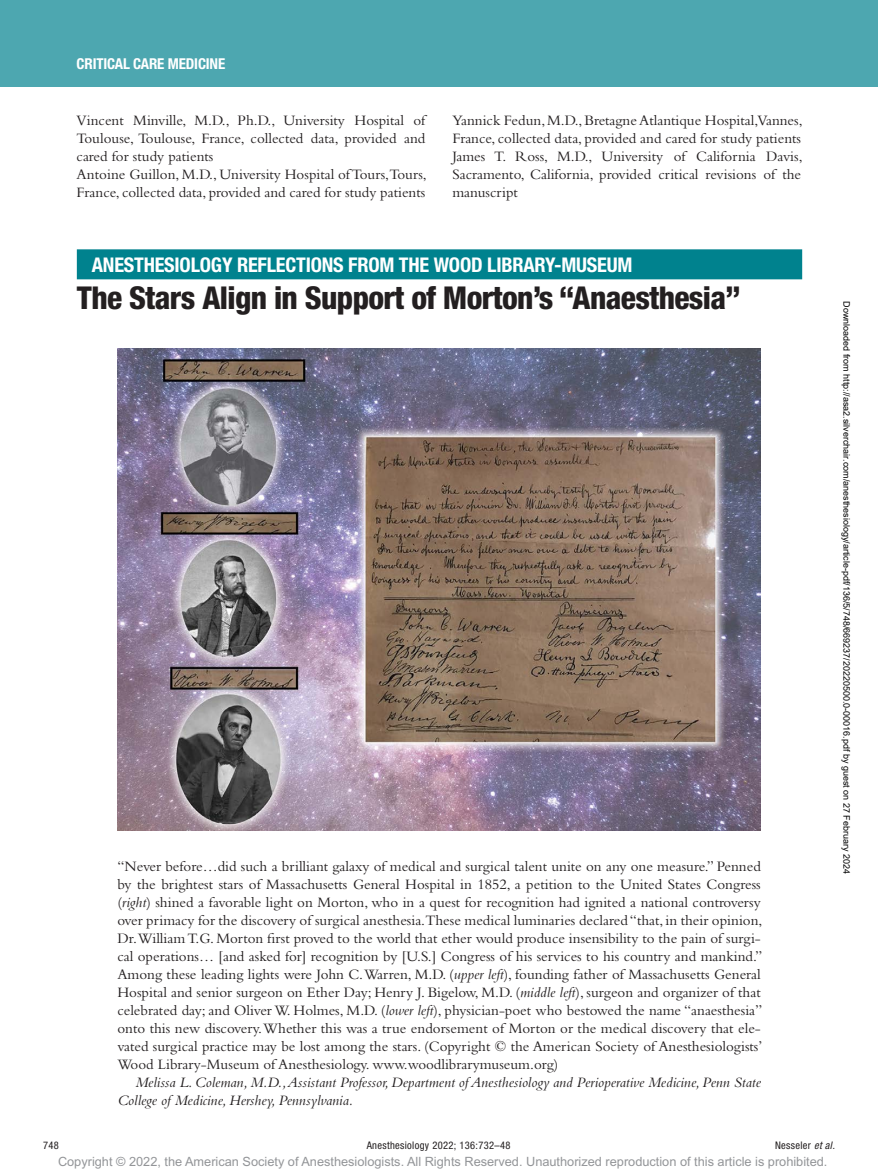
<style>
.page{position:relative;width:878px;height:1175px;background:#fff}
.page>*{position:absolute;margin:0;border:0;box-sizing:border-box;transform-origin:0 0}
.t1{font:800 condensed 31.5px "Helvetica Neue LT Std";letter-spacing:-.02em;color:#231f20}
.t2{font:700 condensed 20.25px "Helvetica Neue LT Std";letter-spacing:-.01em;color:#fff}
.t3{font:15px/18px "Bembo Std";color:#231f20;text-align:justify}
.t4{font:italic 15px/18px "Bembo Std";color:#231f20}
.t5{font:700 condensed 15px "Helvetica Neue LT Std";letter-spacing:-.01em;color:#fff}
.t6{font:12.75px "Arial MT Std";color:#939598}
.t7{font:condensed 10.5px "Helvetica Neue LT Std";letter-spacing:.03em;color:#231f20}
.t8{font:9px "Arial";color:#000}
.s1{font-style:italic}
</style>
<div class="page">
<div style="left:0;top:0;width:878px;height:86px;background:#4da7b0"></div>
<img style="left:117px;top:348px;width:643px;height:482px">
<div style="left:77px;top:249px;width:725px;height:30px;background:#00828e"></div>
<p class="t5" style="left:77px;top:54px;width:150px">CRITICAL CARE MEDICINE</p>
<p class="t3" style="left:77px;top:111px;width:352px;text-align:left">Vincent Minville, M.D., Ph.D., University Hospital of Toulouse, Toulouse, France, collected data, provided and cared for study patients<br>Antoine Guillon, M.D., University Hospital of Tours,Tours, France, collected data, provided and cared for study patients</p>
<p class="t3" style="left:452px;top:111px;width:352px">Yannick Fedun, M.D., Bretagne Atlantique Hospital,Vannes, France, collected data, provided and cared for study patients James T. Ross, M.D., University of California Davis, Sacramento, California, provided critical revisions of the manuscript</p>
<h2 class="t2" style="left:92px;top:252px;width:542px">ANESTHESIOLOGY REFLECTIONS FROM THE WOOD LIBRARY-MUSEUM</h2>
<h1 class="t1" style="left:77px;top:279px;width:665px">The Stars Align in Support of Morton’s “Anaesthesia”</h1>
<p class="t3" style="left:117px;top:857px;width:646px">“Never before…did such a brilliant galaxy of medical and surgical talent unite on any one measure.” Penned by the brightest stars of Massachusetts General Hospital in 1852, a petition to the United States Congress (<span class="s1">right</span>) shined a favorable light on Morton, who in a quest for recognition had ignited a national controversy over primacy for the discovery of surgical anesthesia.These medical luminaries declared “that, in their opinion, Dr.William T.G. Morton first proved to the world that ether would produce insensibility to the pain of surgi&shy;cal operations… [and asked for] recognition by [U.S.] Congress of his services to his country and mankind.” Among these leading lights were John C. Warren, M.D. (<span class="s1">upper left</span>), founding father of Massachusetts General Hospital and senior surgeon on Ether Day; Henry J. Bigelow, M.D. (<span class="s1">middle left</span>), surgeon and organizer of that celebrated day; and Oliver W. Holmes, M.D. (<span class="s1">lower left</span>), physician-poet who bestowed the name “anaesthesia” onto this new discovery. Whether this was a true endorsement of Morton or the medical discovery that ele&shy;vated surgical practice may be lost among the stars. (Copyright © the American Society of Anesthesiologists’ Wood Library-Museum of Anesthesiology. www.woodlibrarymuseum.org)</p>
<p class="t4" style="left:117px;top:1073px;width:645px;text-indent:18px">Melissa L. Coleman, M.D., Assistant Professor, Department of Anesthesiology and Perioperative Medicine, Penn State<br>College of Medicine, Hershey, Pennsylvania.</p>
<p class="t8" style="left:850px;top:301px;width:574px;rotate:90deg">Downloaded from http://asa2.silverchair.com/anesthesiology/article-pdf/136/5/748/669237/20220500.0-00016.pdf by guest on 27 February 2024</p>
<p class="t7" style="left:43px;top:1139px;width:17px">748</p>
<p class="t7" style="left:367px;top:1139px;width:145px">Anesthesiology 2022; 136:732–48</p>
<p class="t7" style="left:775px;top:1139px;width:61px">Nesseler <span class="s1">et al.</span></p>
<p class="t6" style="left:58px;top:1154px;width:771px">Copyright © 2022, the American Society of Anesthesiologists. All Rights Reserved. Unauthorized reproduction of this article is prohibited.</p>
</div>
